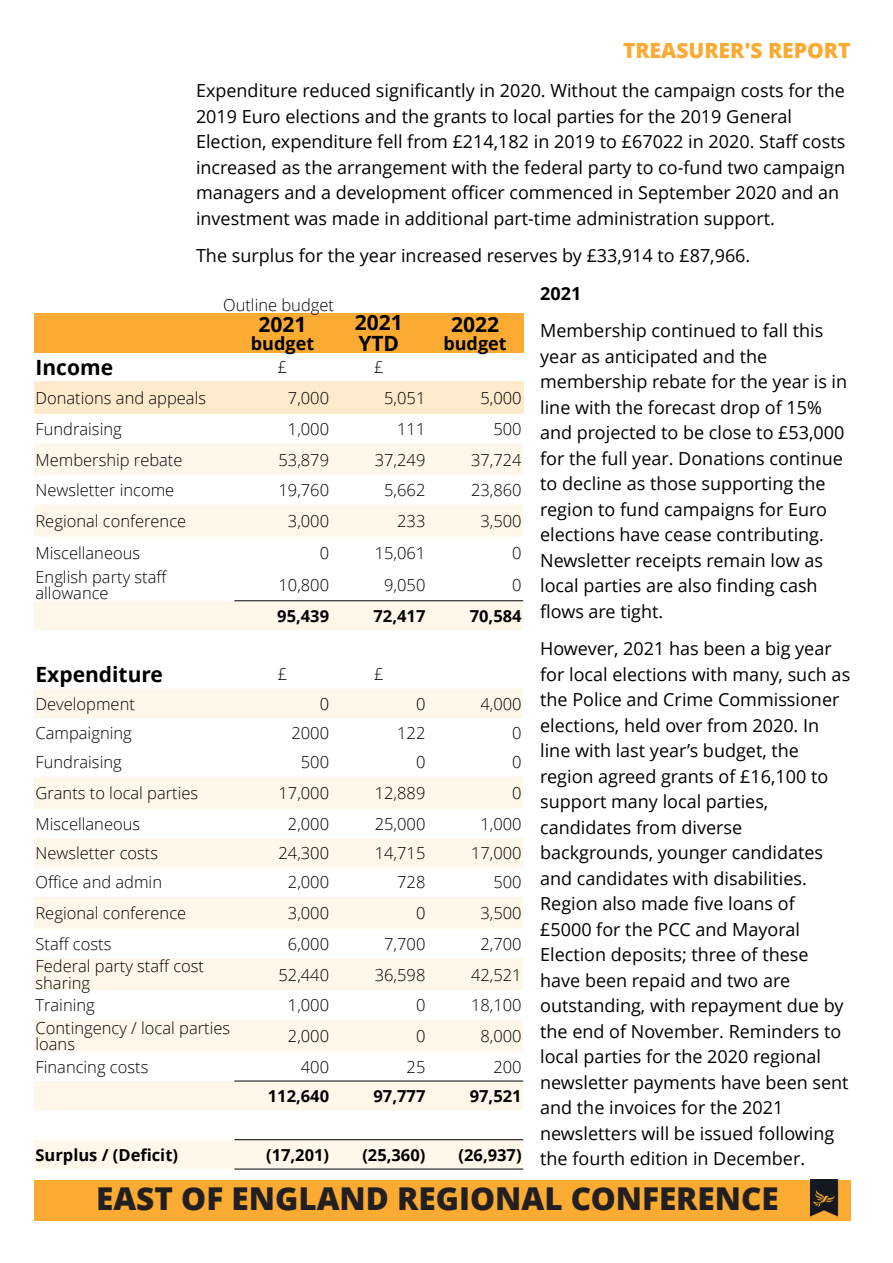
<style>
.page{position:relative;width:893px;height:1263px;background:#fff}
.page>*{position:absolute;margin:0;border:0;box-sizing:border-box;transform-origin:0 0}
.t1{font:800 31.5px "Open Sans";color:#231f20}
.t2{font:700 21px/21px "Open Sans";color:#000}
.t3{font:800 21px "Open Sans";color:#fbab32}
.t4{font:18px/25.5px "Open Sans";color:#000}
.t5{font:700 18px "Open Sans";color:#000}
.t6{font:300 16.5px/16.5px "Open Sans";color:#000}
.t7{font:700 16.5px "Open Sans";color:#000}
</style>
<div class="page">
<div style="left:34px;top:1180px;width:816px;height:40px;background:#fbab32"></div>
<img style="left:810px;top:1180px;width:29px;height:37px">
<div style="left:34px;top:313px;width:489px;height:40px;background:#fbab32"></div>
<div style="left:34px;top:382px;width:489px;height:32px;background:#feeacc"></div>
<svg style="left:34px;top:443px;width:489px;height:726px"></svg>
<hr style="left:234px;top:600px;width:289px;height:1px;background:#000">
<hr style="left:234px;top:1081px;width:289px;height:1px;background:#000">
<hr style="left:234px;top:1139px;width:289px;height:1px;background:#000">
<hr style="left:234px;top:1169px;width:289px;height:1px;background:#000">
<p class="t3" style="left:623px;top:42px;width:229px">TREASURER'S REPORT</p>
<p class="t4" style="left:196px;top:80px;width:651px">Expenditure reduced significantly in 2020. Without the campaign costs for the 2019 Euro elections and the grants to local parties for the 2019 General Election, expenditure fell from £214,182 in 2019 to £67022 in 2020. Staff costs increased as the arrangement with the federal party to co-fund two campaign managers and a development officer commenced in September 2020 and an investment was made in additional part-time administration support.</p>
<p class="t4" style="left:196px;top:245px;width:556px">The surplus for the year increased reserves by £33,914 to £87,966.</p>
<p class="t5" style="left:540px;top:286px;width:43px">2021</p>
<p class="t4" style="left:540px;top:320px;width:309px">Membership continued to fall this year as anticipated and the membership rebate for the year is in line with the forecast drop of 15% and projected to be close to £53,000 for the full year. Donations continue to decline as those supporting the region to fund campaigns for Euro elections have cease contributing.<br>Newsletter receipts remain low as local parties are also finding cash flows are tight.</p>
<p class="t4" style="left:540px;top:638px;width:312px">However, 2021 has been a big year for local elections with many, such as the Police and Crime Commissioner elections, held over from 2020. In line with last year’s budget, the region agreed grants of £16,100 to support many local parties, candidates from diverse backgrounds, younger candidates and candidates with disabilities.<br>Region also made five loans of £5000 for the PCC and Mayoral<br>Election deposits; three of these have been repaid and two are outstanding, with repayment due by the end of November. Reminders to local parties for the 2020 regional newsletter payments have been sent and the invoices for the 2021 newsletters will be issued following the fourth edition in December.</p>
<p class="t6" style="left:223px;top:298px;width:112px">Outline budget</p>
<p class="t2" style="left:259px;top:315px;width:49px">2021</p>
<p class="t5" style="left:251px;top:336px;width:65px">budget</p>
<p class="t2" style="left:355px;top:314px;width:49px">2021<br>YTD</p>
<p class="t2" style="left:451px;top:315px;width:49px">2022</p>
<p class="t5" style="left:443px;top:336px;width:65px">budget</p>
<p class="t2" style="left:36px;top:359px;width:79px">Income</p>
<p class="t6" style="left:278px;top:361px;width:11px">£</p>
<p class="t6" style="left:374px;top:361px;width:11px">£</p>
<p class="t6" style="left:36px;top:392px;width:172px">Donations and appeals</p>
<p class="t6" style="left:288px;top:392px;width:43px">7,000</p>
<p class="t6" style="left:384px;top:392px;width:43px">5,051</p>
<p class="t6" style="left:480px;top:392px;width:43px">5,000</p>
<p class="t6" style="left:36px;top:422px;width:88px">Fundraising</p>
<p class="t6" style="left:288px;top:422px;width:43px">1,000</p>
<p class="t6" style="left:397px;top:422px;width:30px">111</p>
<p class="t6" style="left:493px;top:422px;width:30px">500</p>
<p class="t6" style="left:36px;top:453px;width:149px">Membership rebate</p>
<p class="t6" style="left:278px;top:453px;width:52px">53,879</p>
<p class="t6" style="left:375px;top:453px;width:52px">37,249</p>
<p class="t6" style="left:471px;top:453px;width:52px">37,724</p>
<p class="t6" style="left:36px;top:484px;width:140px">Newsletter income</p>
<p class="t6" style="left:278px;top:484px;width:52px">19,760</p>
<p class="t6" style="left:384px;top:484px;width:43px">5,662</p>
<p class="t6" style="left:471px;top:484px;width:52px">23,860</p>
<p class="t6" style="left:36px;top:514px;width:152px">Regional conference</p>
<p class="t6" style="left:288px;top:514px;width:43px">3,000</p>
<p class="t6" style="left:397px;top:514px;width:30px">233</p>
<p class="t6" style="left:480px;top:514px;width:43px">3,500</p>
<p class="t6" style="left:36px;top:546px;width:106px">Miscellaneous</p>
<p class="t6" style="left:320px;top:546px;width:11px">0</p>
<p class="t6" style="left:375px;top:546px;width:52px">15,061</p>
<p class="t6" style="left:512px;top:546px;width:11px">0</p>
<p class="t6" style="left:36px;top:570px;width:133px">English party staff allowance</p>
<p class="t6" style="left:278px;top:578px;width:52px">10,800</p>
<p class="t6" style="left:384px;top:578px;width:43px">9,050</p>
<p class="t6" style="left:512px;top:578px;width:11px">0</p>
<p class="t7" style="left:277px;top:609px;width:53px">95,439</p>
<p class="t7" style="left:374px;top:609px;width:53px">72,417</p>
<p class="t7" style="left:470px;top:609px;width:53px">70,584</p>
<p class="t2" style="left:36px;top:666px;width:129px">Expenditure</p>
<p class="t6" style="left:278px;top:668px;width:11px">£</p>
<p class="t6" style="left:374px;top:668px;width:11px">£</p>
<p class="t6" style="left:36px;top:697px;width:101px">Development</p>
<p class="t6" style="left:320px;top:697px;width:11px">0</p>
<p class="t6" style="left:416px;top:697px;width:11px">0</p>
<p class="t6" style="left:480px;top:697px;width:43px">4,000</p>
<p class="t6" style="left:36px;top:726px;width:98px">Campaigning</p>
<p class="t6" style="left:291px;top:726px;width:39px">2000</p>
<p class="t6" style="left:397px;top:726px;width:30px">122</p>
<p class="t6" style="left:512px;top:726px;width:11px">0</p>
<p class="t6" style="left:36px;top:756px;width:88px">Fundraising</p>
<p class="t6" style="left:301px;top:756px;width:30px">500</p>
<p class="t6" style="left:416px;top:756px;width:11px">0</p>
<p class="t6" style="left:512px;top:756px;width:11px">0</p>
<p class="t6" style="left:36px;top:786px;width:164px">Grants to local parties</p>
<p class="t6" style="left:278px;top:786px;width:52px">17,000</p>
<p class="t6" style="left:375px;top:786px;width:52px">12,889</p>
<p class="t6" style="left:512px;top:786px;width:11px">0</p>
<p class="t6" style="left:36px;top:817px;width:106px">Miscellaneous</p>
<p class="t6" style="left:288px;top:817px;width:43px">2,000</p>
<p class="t6" style="left:375px;top:817px;width:52px">25,000</p>
<p class="t6" style="left:480px;top:817px;width:43px">1,000</p>
<p class="t6" style="left:36px;top:846px;width:124px">Newsletter costs</p>
<p class="t6" style="left:278px;top:846px;width:52px">24,300</p>
<p class="t6" style="left:375px;top:846px;width:52px">14,715</p>
<p class="t6" style="left:471px;top:846px;width:52px">17,000</p>
<p class="t6" style="left:36px;top:876px;width:128px">Office and admin</p>
<p class="t6" style="left:288px;top:876px;width:43px">2,000</p>
<p class="t6" style="left:397px;top:876px;width:30px">728</p>
<p class="t6" style="left:493px;top:876px;width:30px">500</p>
<p class="t6" style="left:36px;top:906px;width:152px">Regional conference</p>
<p class="t6" style="left:288px;top:906px;width:43px">3,000</p>
<p class="t6" style="left:416px;top:906px;width:11px">0</p>
<p class="t6" style="left:480px;top:906px;width:43px">3,500</p>
<p class="t6" style="left:36px;top:937px;width:77px">Staff costs</p>
<p class="t6" style="left:288px;top:937px;width:43px">6,000</p>
<p class="t6" style="left:384px;top:937px;width:43px">7,700</p>
<p class="t6" style="left:480px;top:937px;width:43px">2,700</p>
<p class="t6" style="left:36px;top:960px;width:170px">Federal party staff cost sharing</p>
<p class="t6" style="left:278px;top:968px;width:52px">52,440</p>
<p class="t6" style="left:375px;top:968px;width:52px">36,598</p>
<p class="t6" style="left:471px;top:968px;width:52px">42,521</p>
<p class="t6" style="left:36px;top:999px;width:61px">Training</p>
<p class="t6" style="left:288px;top:999px;width:43px">1,000</p>
<p class="t6" style="left:416px;top:999px;width:11px">0</p>
<p class="t6" style="left:471px;top:999px;width:52px">18,100</p>
<p class="t6" style="left:36px;top:1021px;width:196px">Contingency / local parties loans</p>
<p class="t6" style="left:288px;top:1029px;width:43px">2,000</p>
<p class="t6" style="left:416px;top:1029px;width:11px">0</p>
<p class="t6" style="left:480px;top:1029px;width:43px">8,000</p>
<p class="t6" style="left:36px;top:1060px;width:114px">Financing costs</p>
<p class="t6" style="left:301px;top:1060px;width:30px">400</p>
<p class="t6" style="left:407px;top:1060px;width:20px">25</p>
<p class="t6" style="left:493px;top:1060px;width:30px">200</p>
<p class="t7" style="left:268px;top:1089px;width:63px">112,640</p>
<p class="t7" style="left:374px;top:1089px;width:53px">97,777</p>
<p class="t7" style="left:470px;top:1089px;width:53px">97,521</p>
<p class="t7" style="left:36px;top:1148px;width:144px">Surplus / (Deficit)</p>
<p class="t7" style="left:266px;top:1148px;width:65px">(17,201)</p>
<p class="t7" style="left:362px;top:1148px;width:65px">(25,360)</p>
<p class="t7" style="left:459px;top:1148px;width:65px">(26,937)</p>
<h1 class="t1" style="left:96px;top:1185px;width:684px">EAST OF ENGLAND REGIONAL CONFERENCE</h1>
</div>
